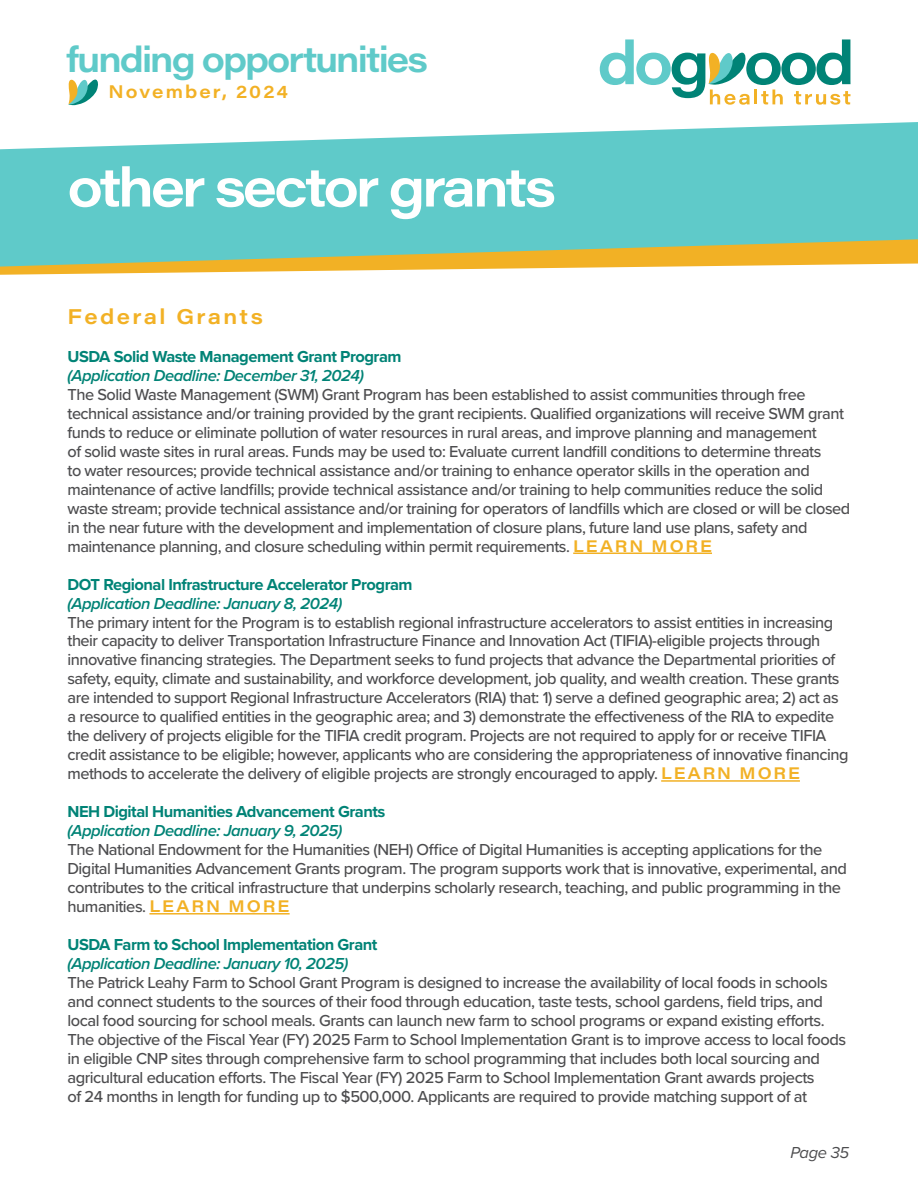
<style>
.page{position:relative;width:918px;height:1188px;background:#fff}
.page>*{position:absolute;margin:0;border:0;box-sizing:border-box;transform-origin:0 0}
.t1{font:54px "Acumin Variable Concept";letter-spacing:-.055em;color:#fff}
.t2{font:35.4px "Acumin Variable Concept";letter-spacing:-.055em;color:#5fcac9}
.t3{font:21px "Acumin Variable Concept";letter-spacing:.115em;color:#f2b125}
.t4{font:18px "Acumin Variable Concept";letter-spacing:.115em;color:#f2b125}
.t5{font:500 16.5px/19px "Proxima Nova";letter-spacing:-.03em;color:#4d4d4f}
.t6{font:700 16.5px "Proxima Nova";letter-spacing:-.03em;color:#008376}
.t7{font:italic 600 16.5px "Proxima Nova";letter-spacing:-.03em;color:#008376}
.t8{font:italic 16.5px "Proxima Nova";letter-spacing:-.02em;color:#4d4d4f}
.s1{font-family:"Acumin Variable Concept";font-weight:400;color:#f2b125}
</style>
<div class="page">
<svg style="left:0;top:267px;width:630px;height:8px"></svg>
<svg style="left:0;top:122px;width:918px;height:145px;background:#7cccbf"></svg>
<svg style="left:600px;top:39px;width:250px;height:66px"></svg>
<svg style="left:68px;top:80px;width:30px;height:25px"></svg>
<hr style="left:573px;top:553px;width:139px;height:1px;background:#f2b125">
<hr style="left:661px;top:780px;width:139px;height:2px;background:#f2b125">
<hr style="left:149px;top:913px;width:141px;height:2px;background:#f2b125">
<h2 class="t2" style="left:66px;top:35px;width:363px">funding opportunities</h2>
<p class="t4" style="left:109px;top:80px;width:181px">November, 2024</p>
<h1 class="t1" style="left:68px;top:151px;width:490px">other sector grants</h1>
<p class="t3" style="left:68px;top:302px;width:197px">Federal Grants</p>
<p class="t6" style="left:68px;top:344px;width:336px">USDA Solid Waste Management Grant Program</p>
<p class="t7" style="left:68px;top:363px;width:298px">(Application Deadline: December 31, 2024)</p>
<p class="t5" style="left:68px;top:384px;width:784px">The Solid Waste Management (SWM) Grant Program has been established to assist communities through free technical assistance and/or training provided by the grant recipients. Qualified organizations will receive SWM grant funds to reduce or eliminate pollution of water resources in rural areas, and improve planning and management<br>of solid waste sites in rural areas. Funds may be used to: Evaluate current landfill conditions to determine threats<br>to water resources; provide technical assistance and/or training to enhance operator skills in the operation and maintenance of active landfills; provide technical assistance and/or training to help communities reduce the solid waste stream; provide technical assistance and/or training for operators of landfills which are closed or will be closed in the near future with the development and implementation of closure plans, future land use plans, safety and maintenance planning, and closure scheduling within permit requirements. <span class="s1">LE ARN MORE</span></p>
<p class="t6" style="left:68px;top:572px;width:347px">DOT Regional Infrastructure Accelerator Program</p>
<p class="t7" style="left:68px;top:591px;width:276px">(Application Deadline: January 8, 2024)</p>
<p class="t5" style="left:68px;top:612px;width:783px">The primary intent for the Program is to establish regional infrastructure accelerators to assist entities in increasing their capacity to deliver Transportation Infrastructure Finance and Innovation Act (TIFIA)-eligible projects through innovative financing strategies. The Department seeks to fund projects that advance the Departmental priorities of safety, equity, climate and sustainability, and workforce development, job quality, and wealth creation. These grants are intended to support Regional Infrastructure Accelerators (RIA) that: 1) serve a defined geographic area; 2) act as a resource to qualified entities in the geographic area; and 3) demonstrate the effectiveness of the RIA to expedite the delivery of projects eligible for the TIFIA credit program. Projects are not required to apply for or receive TIFIA credit assistance to be eligible; however, applicants who are considering the appropriateness of innovative financing methods to accelerate the delivery of eligible projects are strongly encouraged to apply. <span class="s1">LE ARN MORE</span></p>
<p class="t6" style="left:68px;top:799px;width:319px">NEH Digital Humanities Advancement Grants</p>
<p class="t7" style="left:68px;top:818px;width:276px">(Application Deadline: January 9, 2025)</p>
<p class="t5" style="left:68px;top:840px;width:781px">The National Endowment for the Humanities (NEH) Office of Digital Humanities is accepting applications for the Digital Humanities Advancement Grants program. The program supports work that is innovative, experimental, and contributes to the critical infrastructure that underpins scholarly research, teaching, and public programming in the humanities. <span class="s1">LE ARN MORE</span></p>
<p class="t6" style="left:68px;top:932px;width:312px">USDA Farm to School Implementation Grant</p>
<p class="t7" style="left:68px;top:951px;width:282px">(Application Deadline: January 10, 2025)</p>
<p class="t5" style="left:68px;top:972px;width:780px">The Patrick Leahy Farm to School Grant Program is designed to increase the availability of local foods in schools and connect students to the sources of their food through education, taste tests, school gardens, field trips, and local food sourcing for school meals. Grants can launch new farm to school programs or expand existing efforts.<br>The objective of the Fiscal Year (FY) 2025 Farm to School Implementation Grant is to improve access to local foods in eligible CNP sites through comprehensive farm to school programming that includes both local sourcing and agricultural education efforts. The Fiscal Year (FY) 2025 Farm to School Implementation Grant awards projects<br>of 24 months in length for funding up to $500,000. Applicants are required to provide matching support of at</p>
<p class="t8" style="left:790px;top:1140px;width:60px">Page 35</p>
</div>
